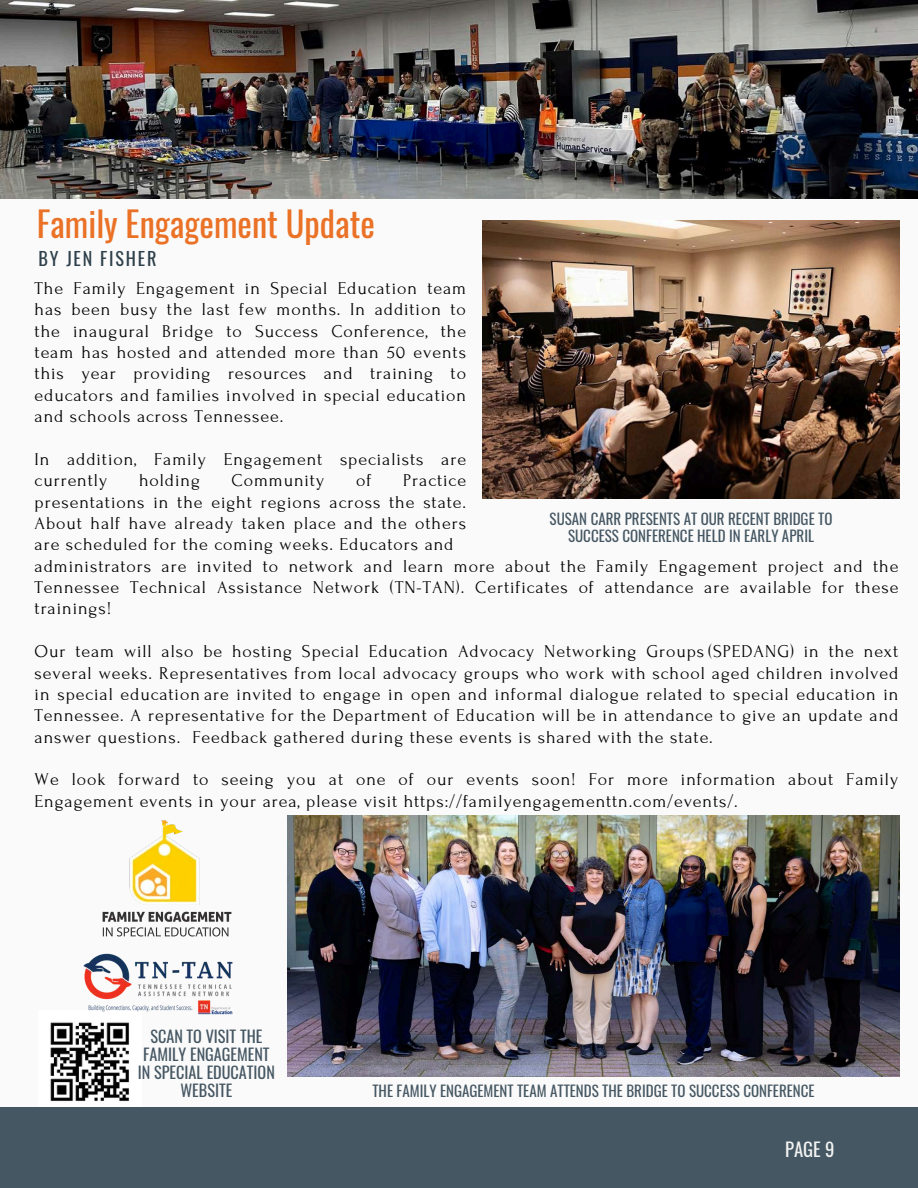
<style>
.page{position:relative;width:918px;height:1188px;background:#fafafa}
.page>*{position:absolute;margin:0;border:0;box-sizing:border-box;transform-origin:0 0}
.t1{font:34.5px "Oswald";color:#ea7125}
.t2{font:18.75px "Oswald";color:#f2f3f2}
.t3{font:18.15px "Oswald";letter-spacing:.1em;color:#2e404b}
.t4{font:18px/21.3px "Forum";letter-spacing:.05em;color:#000;text-align:justify}
.t5{font:16.2px/18.3px "Oswald";color:#455763;text-align:center}
.t6{font:15px/16.8px "Oswald";color:#455763;text-align:center}
</style>
<div class="page">
<img style="left:50px;top:1022px;width:79px;height:79px">
<div style="left:0;top:1107px;width:918px;height:81px;background:#455763"></div>
<img style="left:0;top:0;width:918px;height:198px">
<img style="left:483px;top:221px;width:416px;height:277px">
<img style="left:288px;top:816px;width:612px;height:261px">
<img style="left:72px;top:953px;width:161px;height:74px">
<img style="left:102px;top:820px;width:130px;height:117px">
<h3 class="t1" style="left:37px;top:197px;width:340px">Family Engagement Update</h3>
<p class="t3" style="left:39px;top:244px;width:119px">BY JEN FISHER</p>
<h3 class="t4" style="left:35px;top:278px;width:433px">The Family Engagement in Special Education team has been busy the last few months. In addition to the inaugural Bridge to Success Conference, the team has hosted and attended more than 50 events this year providing resources and training to educators and families involved in special education and schools across Tennessee.</h3>
<h3 class="t4" style="left:35px;top:449px;width:433px">In addition, Family Engagement specialists are currently</h3>
<h3 class="t4" style="left:139px;top:470px;width:62px">holding</h3>
<h3 class="t4" style="left:232px;top:470px;width:94px">Community</h3>
<h3 class="t4" style="left:356px;top:470px;width:17px">of</h3>
<h3 class="t4" style="left:35px;top:470px;width:433px;text-indent:369px">Practice presentations in the eight regions across the state.<br>About half have already taken place and the others are scheduled for the coming weeks. Educators and</h3>
<h3 class="t4" style="left:35px;top:556px;width:865px">administrators are invited to network and learn more about the Family Engagement project and the Tennessee Technical Assistance Network (TN-TAN). Certificates of attendance are available for these trainings!</h3>
<p class="t4" style="left:35px;top:641px;width:865px">Our team will also be hosting Special Education Advocacy Networking Groups (SPEDANG) in the next several weeks. Representatives from local advocacy groups who work with school aged children involved in special education are invited to engage in open and informal dialogue related to special education in Tennessee. A representative for the Department of Education will be in attendance to give an update and answer questions. Feedback gathered during these events is shared with the state.</p>
<p class="t4" style="left:35px;top:769px;width:865px">We look forward to seeing you at one of our events soon! For more information about Family<br>Engagement events in your area, please visit https://familyengagementtn.com/events/.</p>
<h3 class="t6" style="left:550px;top:510px;width:284px">SUSAN CARR PRESENTS AT OUR RECENT BRIDGE TO<br>SUCCESS CONFERENCE HELD IN EARLY APRIL</h3>
<p class="t5" style="left:138px;top:1026px;width:139px">SCAN TO VISIT THE<br>FAMILY ENGAGEMENT<br>IN SPECIAL EDUCATION<br>WEBSITE</p>
<p class="t6" style="left:372px;top:1082px;width:444px">THE FAMILY ENGAGEMENT TEAM ATTENDS THE BRIDGE TO SUCCESS CONFERENCE</p>
<h2 class="t2" style="left:785px;top:1134px;width:51px">PAGE 9</h2>
</div>
